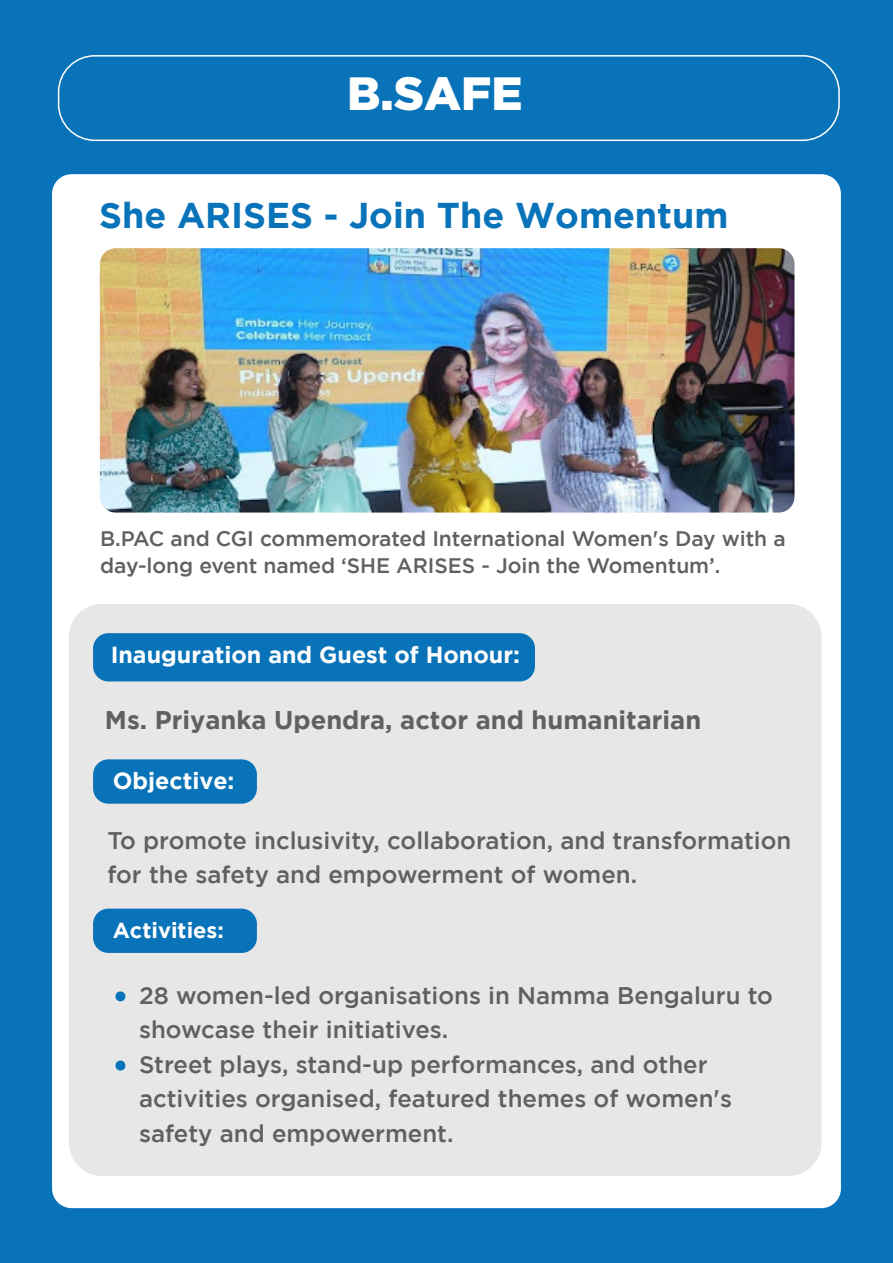
<style>
.page{position:relative;width:893px;height:1263px;background:#0973b9}
.page>*{position:absolute;margin:0;border:0;box-sizing:border-box;transform-origin:0 0}
.t1{font:900 46.65px "Gotham";color:#fff}
.t2{font:700 35.85px "Gotham";color:#0973b9}
.t3{font:700 25.5px "Gotham";color:#606060}
.t4{font:500 24px/34.5px "Gotham";color:#606060}
.t5{font:700 23.25px "Gotham";color:#fff}
.t6{font:700 21.75px "Gotham";color:#fff}
.t7{font:500 21px/27px "Gotham";letter-spacing:-.005em;color:#606060}
</style>
<div class="page">
<div style="left:58px;top:55px;width:782px;height:86px;border:2px solid #fff;border-radius:36px"></div>
<div style="left:52px;top:174px;width:789px;height:1034px;background:#fff;border-radius:20px"></div>
<div style="left:69px;top:604px;width:753px;height:572px;background:#e7e7e7;border-radius:33px"></div>
<img style="left:100px;top:248px;width:694px;height:264px">
<div style="left:93px;top:633px;width:442px;height:48px;background:#0973b9;border-radius:15px"></div>
<div style="left:93px;top:759px;width:164px;height:45px;background:#0973b9;border-radius:15px"></div>
<div style="left:93px;top:909px;width:164px;height:44px;background:#0973b9;border-radius:15px"></div>
<svg style="left:115px;top:991px;width:11px;height:11px"></svg>
<svg style="left:115px;top:1060px;width:11px;height:11px"></svg>
<h1 class="t1" style="left:347px;top:67px;width:177px">B.SAFE</h1>
<h2 class="t2" style="left:99px;top:195px;width:631px">She ARISES - Join The Womentum</h2>
<p class="t7" style="left:100px;top:524px;width:687px">B.PAC and CGI commemorated International Women's Day with a day-long event named ‘SHE ARISES - Join the Womentum’.</p>
<p class="t5" style="left:111px;top:641px;width:411px">Inauguration and Guest of Honour:</p>
<p class="t3" style="left:105px;top:705px;width:598px">Ms. Priyanka Upendra, actor and humanitarian</p>
<p class="t5" style="left:113px;top:767px;width:123px">Objective:</p>
<p class="t4" style="left:107px;top:822px;width:685px">To promote inclusivity, collaboration, and transformation for the safety and empowerment of women.</p>
<p class="t6" style="left:113px;top:917px;width:113px">Activities:</p>
<p class="t4" style="left:139px;top:977px;width:635px">28 women-led organisations in Namma Bengaluru to showcase their initiatives.<br>Street plays, stand-up performances, and other activities organised, featured themes of women's safety and empowerment.</p>
</div>
